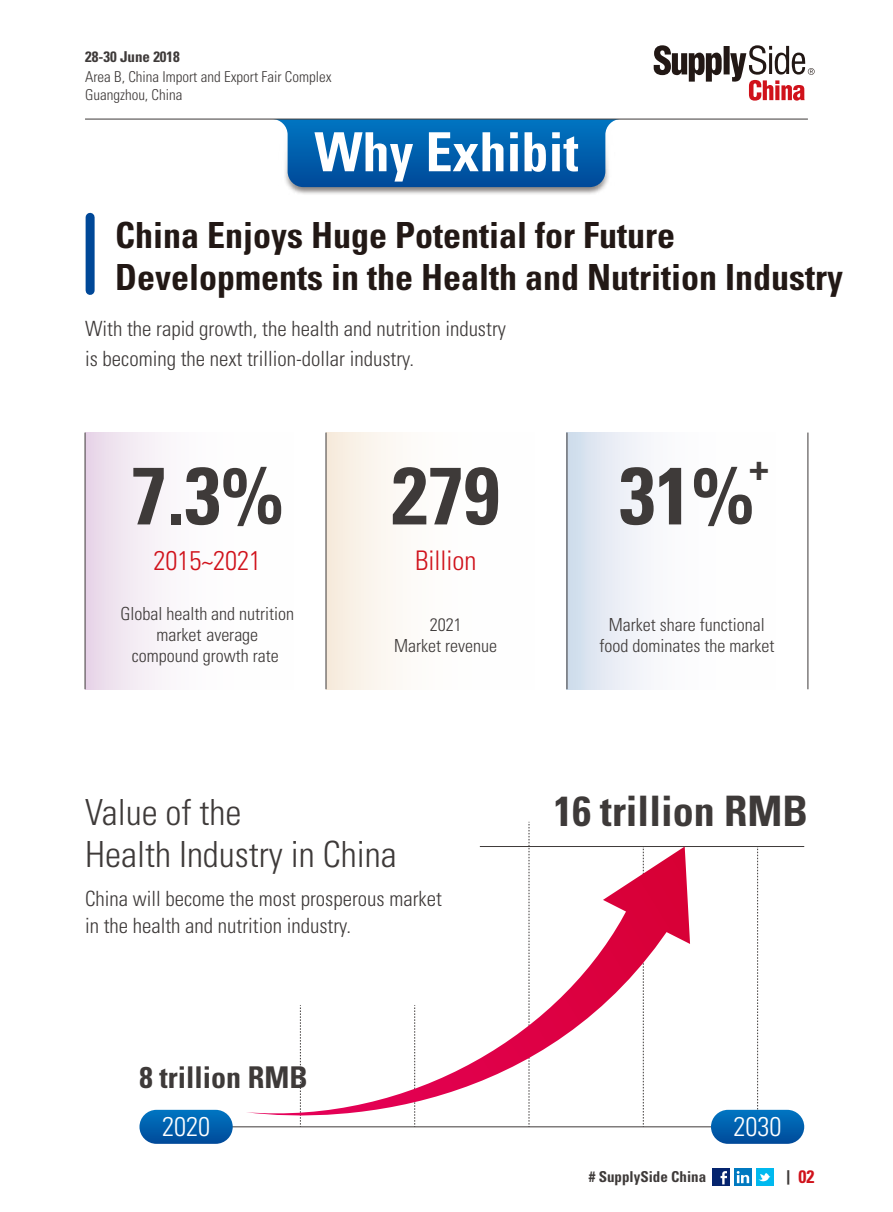
<style>
.page{position:relative;width:893px;height:1212px;background:#fff}
.page>*{position:absolute;margin:0;border:0;box-sizing:border-box;transform-origin:0 0}
.t1{font:700 condensed 81px "Univers LT Std";color:#3e3a39}
.t2{font:700 condensed 54px "Univers LT Std";color:#fff}
.t3{font:700 condensed 42px "Univers LT Std";color:#3e3a39}
.t4{font:700 condensed 36px/42px "Univers LT Std";color:#221815}
.t5{font:300 condensed 36px/42px "Univers LT Std";color:#3e3a39}
.t6{font:700 condensed 36px "Univers LT Std";color:#3e3a39;scale:1.1 1}
.t7{font:700 condensed 30px "Univers LT Std";color:#3e3a39}
.t8{font:300 condensed 27px "Univers LT Std";color:#d0121b}
.t9{font:300 condensed 27px "Univers LT Std";color:#fff}
.t10{font:300 condensed 21px/30px "Univers LT Std";color:#3e3a39}
.t11{font:300 condensed 18px/21px "Univers LT Std";color:#3e3a39;text-align:center}
.t12{font:700 condensed 18px "Univers LT Std";color:#d0121b}
.t13{font:300 condensed 15px/18px "Univers LT Std";color:#3e3a39}
.t14{font:700 condensed 15px "Univers LT Std";color:#3e3a39}
.s1{font-size:14.4px;color:#3e3a39}
</style>
<div class="page">
<img style="left:218px;top:65px;width:457px;height:129px">
<svg style="left:272px;top:120px;width:349px;height:67px"></svg>
<svg style="left:529px;top:822px;width:1px;height:81px"></svg>
<svg style="left:757px;top:847px;width:1px;height:263px"></svg>
<hr style="left:180px;top:1126px;width:579px;height:1px;background:#3e3a39">
<hr style="left:480px;top:846px;width:324px;height:1px;background:#3e3a39">
<svg style="left:86px;top:432px;width:240px;height:257px"></svg>
<div style="left:326px;top:432px;width:241px;height:257px;background:linear-gradient(to right,#f9f1e7,#fff)"></div>
<svg style="left:568px;top:432px;width:240px;height:257px"></svg>
<svg style="left:654px;top:45px;width:161px;height:56px"></svg>
<hr style="left:85px;top:119px;width:723px;height:1px;background:#3e3a39">
<hr style="left:85px;top:432px;width:1px;height:257px;background:#3e3a39">
<hr style="left:808px;top:432px;width:1px;height:257px;background:#3e3a39">
<hr style="left:567px;top:432px;width:1px;height:257px;background:#3e3a39">
<hr style="left:326px;top:432px;width:1px;height:257px;background:#3e3a39">
<svg style="left:603px;top:846px;width:87px;height:281px"></svg>
<svg style="left:247px;top:903px;width:438px;height:222px"></svg>
<div style="left:139px;top:1110px;width:94px;height:34px;background:linear-gradient(to bottom,#0176c1,#034c9b);border-radius:17px"></div>
<div style="left:711px;top:1110px;width:93px;height:34px;background:linear-gradient(to bottom,#0074c1,#024c9b);border-radius:17px"></div>
<div style="left:86px;top:217px;width:9px;height:73px;background:#004898"></div>
<div style="left:712px;top:1168px;width:17px;height:17px;background:#05246e"></div>
<svg style="left:720px;top:1171px;width:7px;height:13px"></svg>
<svg style="left:734px;top:1168px;width:17px;height:17px"></svg>
<svg style="left:737px;top:1171px;width:12px;height:12px"></svg>
<div style="left:756px;top:1168px;width:17px;height:17px;background:#00b9ef"></div>
<svg style="left:758px;top:1173px;width:12px;height:9px"></svg>
<p class="t14" style="left:85px;top:48px;width:96px">28-30 June 2018</p>
<p class="t13" style="left:85px;top:68px;width:248px">Area B, China Import and Export Fair Complex<br>Guangzhou, China</p>
<h2 class="t2" style="left:314px;top:119px;width:266px">Why Exhibit</h2>
<h3 class="t4" style="left:115px;top:214px;width:729px">China Enjoys Huge Potential for Future<br>Developments in the Health and Nutrition Industry</h3>
<p class="t10" style="left:85px;top:314px;width:422px">With the rapid growth, the health and nutrition industry is becoming the next trillion-dollar industry.</p>
<h1 class="t1" style="left:131px;top:446px;width:154px">7.3%</h1>
<p class="t8" style="left:153px;top:544px;width:109px">2015~2021</p>
<p class="t11" style="left:120px;top:603px;width:175px">Global health and nutrition market average<br>compound growth rate</p>
<h1 class="t1" style="left:392px;top:446px;width:109px">279</h1>
<p class="t8" style="left:415px;top:544px;width:63px">Billion</p>
<p class="t11" style="left:394px;top:614px;width:104px">2021<br>Market revenue</p>
<h1 class="t1" style="left:619px;top:446px;width:136px">31%</h1>
<h3 class="t6" style="left:749px;top:445px;width:19px">+</h3>
<p class="t11" style="left:599px;top:614px;width:176px">Market share functional food dominates the market</p>
<h3 class="t5" style="left:85px;top:791px;width:313px">Value of the<br>Health Industry in China</h3>
<p class="t10" style="left:85px;top:885px;width:358px;line-height:27px">China will become the most prosperous market in the health and nutrition industry.</p>
<h3 class="t7" style="left:139px;top:1059px;width:170px">8 trillion RMB</h3>
<h3 class="t3" style="left:554px;top:785px;width:256px">16 trillion RMB</h3>
<p class="t9" style="left:162px;top:1110px;width:49px">2020</p>
<p class="t9" style="left:734px;top:1110px;width:49px">2030</p>
<p class="t14" style="left:589px;top:1167px;width:119px"># SupplySide China</p>
<p class="t12" style="left:786px;top:1166px;width:30px"><span class="s1">|</span> 02</p>
</div>
